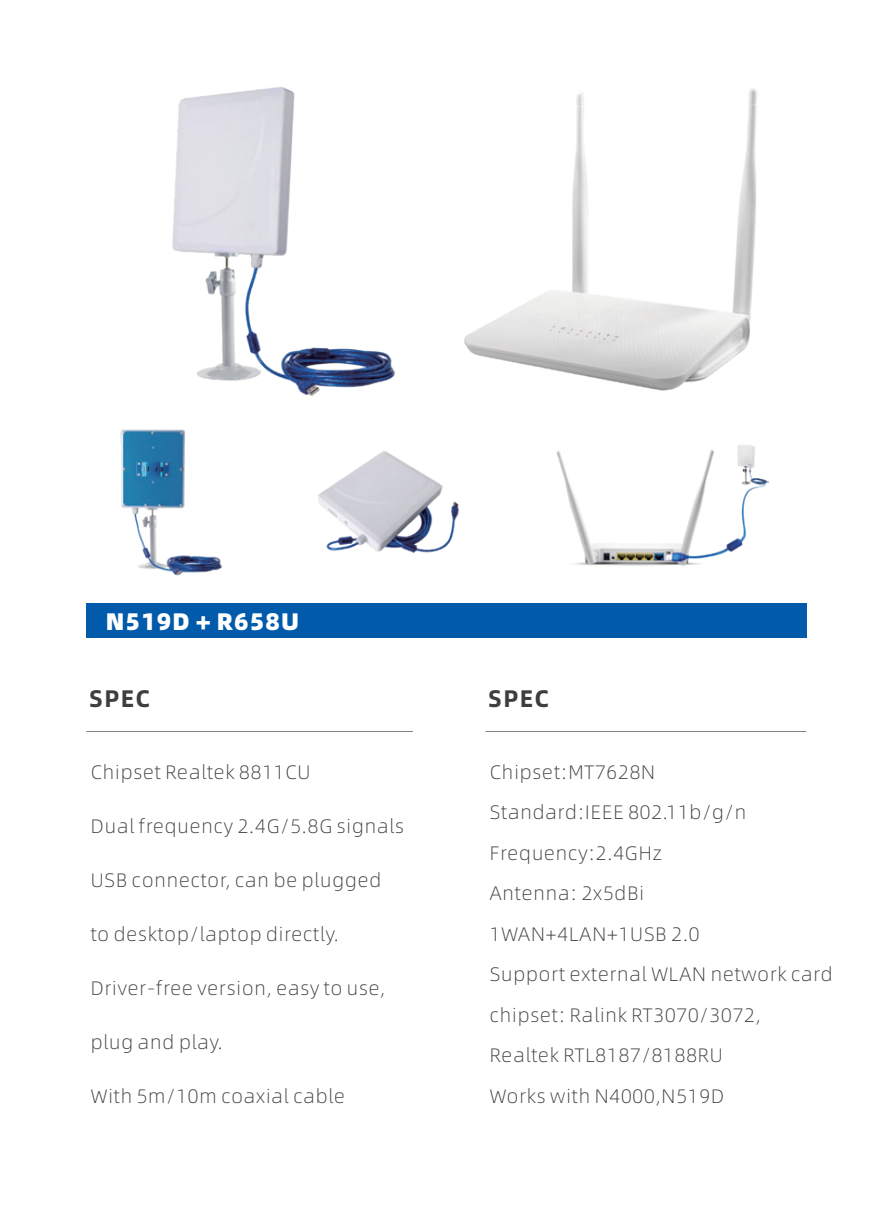
<style>
.page{position:relative;width:893px;height:1212px;background:#fff}
.page>*{position:absolute;margin:0;border:0;box-sizing:border-box;transform-origin:0 0}
.t1{font:900 24px "Alibaba Sans";letter-spacing:.05em;color:#fff}
.t2{font:700 24px "Alibaba Sans";letter-spacing:.05em;color:#3e3e3f}
.t3{font:300 19.5px/40.5px "Alibaba Sans";letter-spacing:.045em;color:#3e3e3f}
</style>
<div class="page">
<div style="left:86px;top:603px;width:720px;height:34px;background:#015aaa"></div>
<hr style="left:86px;top:731px;width:327px;height:1px;background:#808285">
<hr style="left:485px;top:731px;width:321px;height:1px;background:#808285">
<img style="left:556px;top:445px;width:213px;height:121px">
<img style="left:464px;top:88px;width:294px;height:303px">
<img style="left:172px;top:87px;width:223px;height:309px">
<img style="left:120px;top:429px;width:102px;height:147px">
<img style="left:318px;top:451px;width:141px;height:102px">
<p class="t1" style="left:106px;top:602px;width:195px">N519D + R658U</p>
<p class="t2" style="left:89px;top:680px;width:62px">SPEC</p>
<p class="t3" style="left:91px;top:750px;width:221px">Chipset Realtek 8811CU</p>
<p class="t3" style="left:91px;top:804px;width:315px">Dual frequency 2.4G/5.8G signals</p>
<p class="t3" style="left:91px;top:858px;width:292px">USB connector, can be plugged</p>
<p class="t3" style="left:91px;top:912px;width:250px">to desktop/laptop directly.</p>
<p class="t3" style="left:91px;top:966px;width:296px">Driver-free version, easy to use,</p>
<p class="t3" style="left:91px;top:1020px;width:134px">plug and play.</p>
<p class="t3" style="left:91px;top:1074px;width:256px">With 5m/10m coaxial cable</p>
<p class="t2" style="left:488px;top:680px;width:62px">SPEC</p>
<p class="t3" style="left:490px;top:750px;width:344px">Chipset:MT7628N<br>Standard:IEEE 802.11b/g/n<br>Frequency:2.4GHz<br>Antenna: 2x5dBi<br>1WAN+4LAN+1USB 2.0<br>Support external WLAN network card chipset: Ralink RT3070/3072,<br>Realtek RTL8187/8188RU<br>Works with N4000,N519D</p>
</div>
